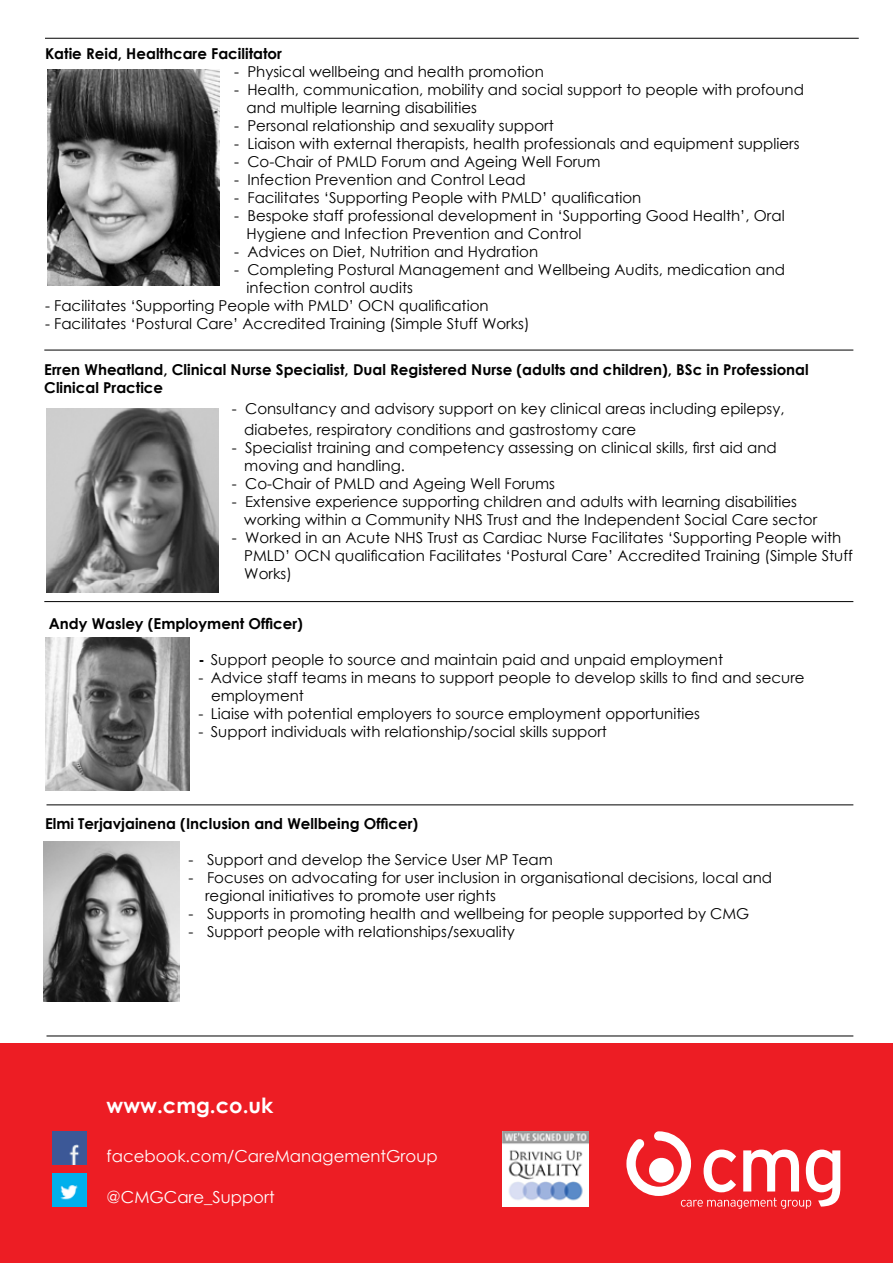
<style>
.page{position:relative;width:893px;height:1263px;background:#fff}
.page>*{position:absolute;margin:0;border:0;box-sizing:border-box;transform-origin:0 0}
.t1{font:700 21px "Century Gothic";color:#fff}
.t2{font:16.5px "Century Gothic";color:#fff}
.t3{font:15px/18px "Century Gothic";color:#000}
.t4{font:700 15px/18px "Century Gothic";color:#000}
.s1{font-weight:700}
</style>
<div class="page">
<div style="left:0;top:1043px;width:893px;height:220px;background:#ed1d24"></div>
<svg style="left:626px;top:1131px;width:214px;height:78px"></svg>
<img style="left:53px;top:1173px;width:33px;height:33px">
<img style="left:53px;top:1131px;width:33px;height:33px">
<img style="left:503px;top:1131px;width:86px;height:75px">
<img style="left:45px;top:638px;width:145px;height:152px">
<img style="left:47px;top:69px;width:172px;height:216px">
<img style="left:46px;top:408px;width:172px;height:184px">
<hr style="left:45px;top:38px;width:814px;height:1px;background:#000">
<hr style="left:44px;top:350px;width:809px;height:1px;background:#000">
<hr style="left:44px;top:601px;width:809px;height:1px;background:#000">
<hr style="left:46px;top:1035px;width:807px;height:1px;background:#000">
<hr style="left:46px;top:804px;width:807px;height:1px;background:#000">
<img style="left:43px;top:842px;width:136px;height:159px">
<p class="t4" style="left:45px;top:44px;width:238px">Katie Reid, Healthcare Facilitator</p>
<p class="t3" style="left:234px;top:63px;width:311px">- Physical wellbeing and health promotion</p>
<p class="t3" style="left:247px;top:81px;width:559px;text-indent:-12px">- Health, communication, mobility and social support to people with profound and multiple learning disabilities</p>
<p class="t3" style="left:234px;top:117px;width:321px">- Personal relationship and sexuality support</p>
<p class="t3" style="left:234px;top:135px;width:567px">- Liaison with external therapists, health professionals and equipment suppliers</p>
<p class="t3" style="left:234px;top:153px;width:368px">- Co-Chair of PMLD Forum and Ageing Well Forum</p>
<p class="t3" style="left:234px;top:171px;width:293px">- Infection Prevention and Control Lead</p>
<p class="t3" style="left:234px;top:189px;width:409px">- Facilitates ‘Supporting People with PMLD’ qualification</p>
<p class="t3" style="left:247px;top:207px;width:540px;text-indent:-12px">- Bespoke staff professional development in ‘Supporting Good Health’, Oral<br>Hygiene and Infection Prevention and Control</p>
<p class="t3" style="left:234px;top:243px;width:306px">- Advices on Diet, Nutrition and Hydration</p>
<p class="t3" style="left:247px;top:261px;width:540px;text-indent:-12px">- Completing Postural Management and Wellbeing Audits, medication and infection control audits</p>
<p class="t3" style="left:45px;top:297px;width:445px">- Facilitates ‘Supporting People with PMLD’ OCN qualification</p>
<p class="t3" style="left:45px;top:315px;width:486px">- Facilitates ‘Postural Care’ Accredited Training (Simple Stuff Works)</p>
<p class="t4" style="left:44px;top:360px;width:766px">Erren Wheatland, Clinical Nurse Specialist, Dual Registered Nurse (adults and children), BSc in Professional<br>Clinical Practice</p>
<p class="t3" style="left:244px;top:398px;width:542px;line-height:21px;text-indent:-12px">- Consultancy and advisory support on key clinical areas including epilepsy, diabetes, respiratory conditions and gastrostomy care</p>
<p class="t3" style="left:244px;top:439px;width:534px;text-indent:-12px">- Specialist training and competency assessing on clinical skills, first aid and moving and handling.</p>
<p class="t3" style="left:232px;top:475px;width:325px">- Co-Chair of PMLD and Ageing Well Forums</p>
<p class="t3" style="left:244px;top:493px;width:574px;text-indent:-12px">- Extensive experience supporting children and adults with learning disabilities working within a Community NHS Trust and the Independent Social Care sector</p>
<p class="t3" style="left:244px;top:529px;width:610px;text-indent:-12px">- Worked in an Acute NHS Trust as Cardiac Nurse Facilitates ‘Supporting People with<br>PMLD’ OCN qualification Facilitates ‘Postural Care’ Accredited Training (Simple Stuff<br>Works)</p>
<p class="t4" style="left:49px;top:614px;width:256px">Andy Wasley (Employment Officer)</p>
<p class="t3" style="left:199px;top:651px;width:526px"><span class="s1">-</span> Support people to source and maintain paid and unpaid employment</p>
<p class="t3" style="left:211px;top:669px;width:595px;text-indent:-12px">- Advice staff teams in means to support people to develop skills to find and secure employment</p>
<p class="t3" style="left:199px;top:705px;width:503px">- Liaise with potential employers to source employment opportunities</p>
<p class="t3" style="left:199px;top:723px;width:410px">- Support individuals with relationship/social skills support</p>
<p class="t4" style="left:45px;top:814px;width:375px">Elmi Terjavjainena (Inclusion and Wellbeing Officer)</p>
<p class="t3" style="left:188px;top:850px;width:366px">- Support and develop the Service User MP Team</p>
<p class="t3" style="left:205px;top:868px;width:568px;text-indent:-17px">- Focuses on advocating for user inclusion in organisational decisions, local and regional initiatives to promote user rights</p>
<p class="t3" style="left:188px;top:904px;width:562px">- Supports in promoting health and wellbeing for people supported by CMG</p>
<p class="t3" style="left:188px;top:922px;width:328px">- Support people with relationships/sexuality</p>
<h1 class="t1" style="left:107px;top:1090px;width:168px">www.cmg.co.uk</h1>
<p class="t2" style="left:107px;top:1144px;width:333px">facebook.com/CareManagementGroup</p>
<p class="t2" style="left:107px;top:1186px;width:170px">@CMGCare_Support</p>
</div>
